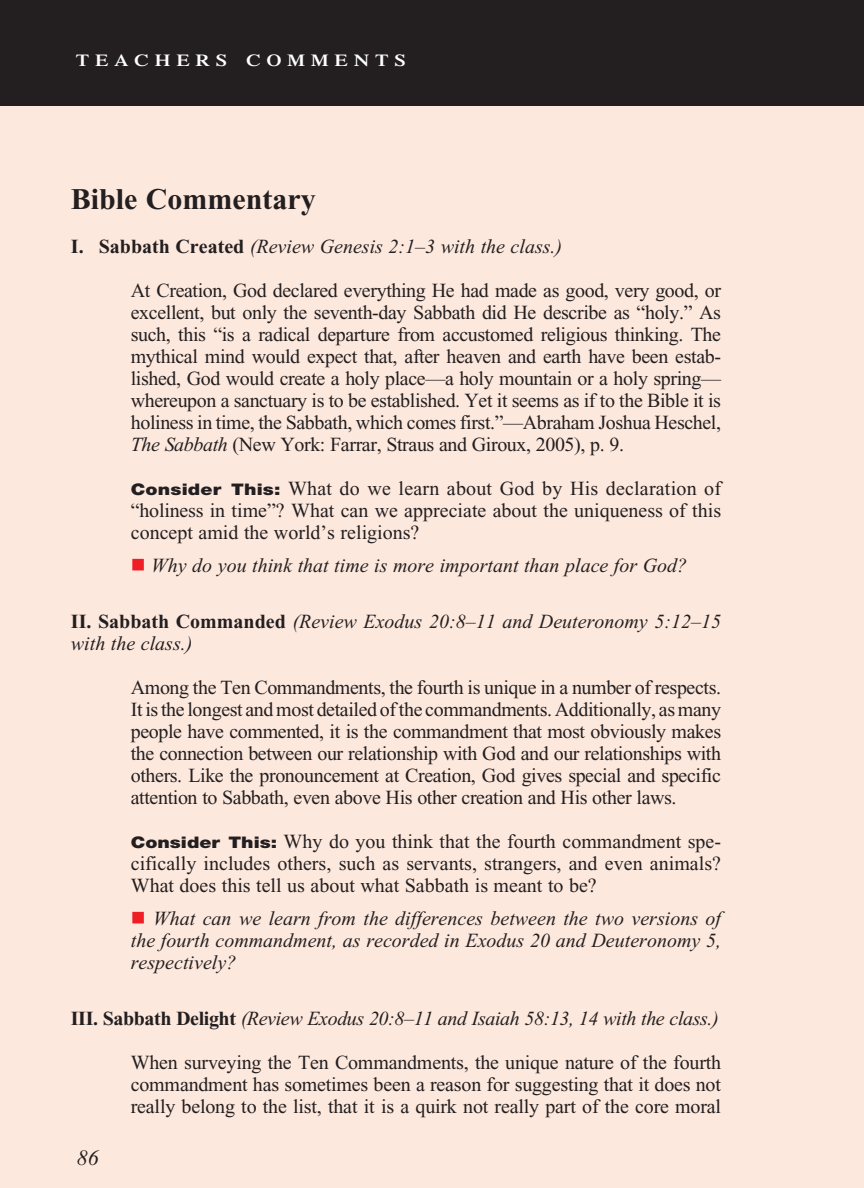
<style>
.page{position:relative;width:864px;height:1188px;background:#fff}
.page>*{position:absolute;margin:0;border:0;box-sizing:border-box;transform-origin:0 0}
.T_Aim_hang_indent{font:700 30px "Times New Roman";color:#231f20}
.t1{font:italic 22px "Times New Roman";color:#231f20}
.Objectives_Body_Text{font:20px/22px "Times New Roman";letter-spacing:-.02em;color:#231f20;text-align:justify}
.First_Line_Space_Tea{font:20px/22px "Times New Roman";color:#231f20;text-align:justify}
.Consider_This{font:italic 20px/22px "Times New Roman";color:#231f20;text-align:justify}
.Roman_Numeral_Sub_He{font:italic 20px/22px "Times New Roman";color:#231f20}
.Roman_Numeral_Sub_He-2{font:italic 20px "Times New Roman";letter-spacing:-.02em;color:#231f20}
.t2{font:600 16.8px "Times";letter-spacing:.285em;color:#fff;scale:1.2 1}
.s1{font-weight:700;font-style:normal}
.s2{font-style:italic}
.s3{font-family:"Helvetica Neue";font-weight:900;font-size:16px}
.s4{color:#ee1e24}
</style>
<div class="page">
<div style="left:0;top:98px;width:864px;height:1090px;background:#fde8dd"></div>
<div style="left:0;top:0;width:864px;height:105px;background:#231f20"></div>
<p class="t2" style="left:76px;top:51px;width:276px">TEACHERS COMMENTS</p>
<p class="T_Aim_hang_indent" style="left:71px;top:182px;width:246px">Bible Commentary</p>
<p class="Roman_Numeral_Sub_He" style="left:71px;top:235px;width:493px"><span class="s1">I. Sabbath Created</span> (Review Genesis 2:1–3 with the class.)</p>
<p class="Objectives_Body_Text" style="left:131px;top:279px;width:592px">At Creation, God declared everything He had made as good, very good, or excellent, but only the seventh-day Sabbath did He describe as “holy.” As such, this “is a radical departure from accustomed religious thinking. The mythical mind would expect that, after heaven and earth have been estab&shy;lished, God would create a holy place—a holy mountain or a holy spring— whereupon a sanctuary is to be established. Yet it seems as if to the Bible it is holiness in time, the Sabbath, which comes first.”—Abraham Joshua Heschel, <span class="s2">The Sabbath</span> (New York: Farrar, Straus and Giroux, 2005), p. 9.</p>
<p class="First_Line_Space_Tea" style="left:131px;top:477px;width:592px"><span class="s3">Consider This:</span> What do we learn about God by His declaration of “holiness in time”? What can we appreciate about the uniqueness of this concept amid the world’s religions?</p>
<p class="Consider_This" style="left:131px;top:555px;width:558px"><span class="s4">■</span> Why do you think that time is more important than place for God?</p>
<p class="Roman_Numeral_Sub_He" style="left:71px;top:610px;width:652px"><span class="s1">II. Sabbath Commanded</span> (Review Exodus 20:8–11 and Deuteronomy 5:12–15 with the class.)</p>
<p class="Objectives_Body_Text" style="left:131px;top:676px;width:592px">Among the Ten Commandments, the fourth is unique in a number of respects.<br>It is the longest and most detailed of the commandments. Additionally, as many people have commented, it is the commandment that most obviously makes the connection between our relationship with God and our relationships with others. Like the pronouncement at Creation, God gives special and specific attention to Sabbath, even above His other creation and His other laws.</p>
<p class="First_Line_Space_Tea" style="left:131px;top:830px;width:592px"><span class="s3">Consider This:</span> Why do you think that the fourth commandment spe&shy;cifically includes others, such as servants, strangers, and even animals?<br>What does this tell us about what Sabbath is meant to be?</p>
<p class="Consider_This" style="left:131px;top:908px;width:592px"><span class="s4">■</span> What can we learn from the differences between the two versions of the fourth commandment, as recorded in Exodus 20 and Deuteronomy 5, respectively?</p>
<p class="Roman_Numeral_Sub_He-2" style="left:71px;top:1007px;width:649px"><span class="s1">III. Sabbath Delight</span> (Review Exodus 20:8–11 and Isaiah 58:13, 14 with the class.)</p>
<p class="Objectives_Body_Text" style="left:131px;top:1051px;width:592px">When surveying the Ten Commandments, the unique nature of the fourth commandment has sometimes been a reason for suggesting that it does not really belong to the list, that it is a quirk not really part of the core moral</p>
<p class="t1" style="left:77px;top:1146px;width:23px">86</p>
</div>
